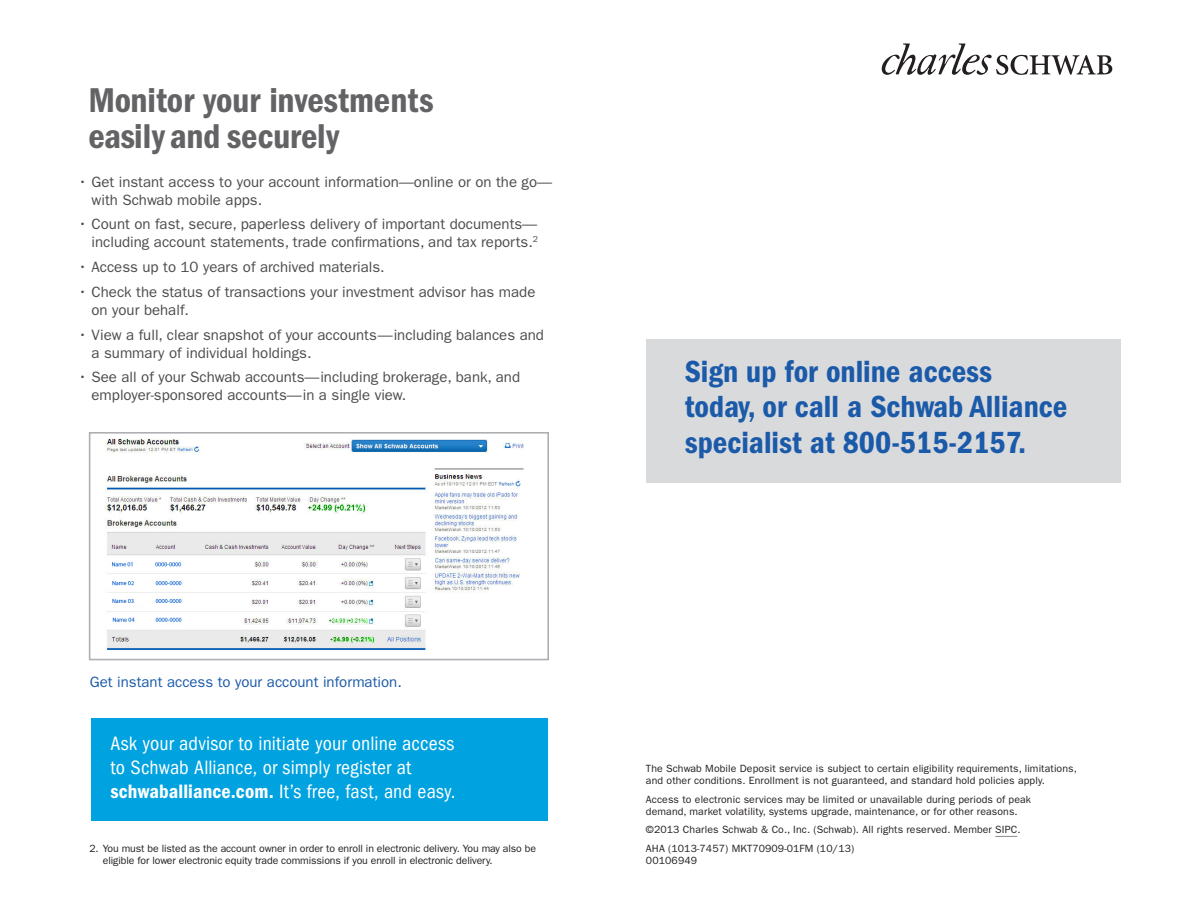
<style>
.page{position:relative;width:1188px;height:918px;background:#fff}
.page>*{position:absolute;margin:0;border:0;box-sizing:border-box;transform-origin:0 0}
.t1{font:35.7px/35.5px "ITC Franklin Gothic Std Dm Cd";color:#636366}
.t2{font:31.65px/35.5px "ITC Franklin Gothic Std Dm Cd";color:#1b5aa9}
.t3{font:condensed 20.1px/23.7px "ITC Franklin Gothic Std";letter-spacing:.01em;color:#fff}
.t4{font:15px/18px "ITC Franklin Gothic Std";color:#4b4c4d}
.t5{font:15px "ITC Franklin Gothic Std";color:#1b5aa9}
.Disclosure{font:10.5px/12px "ITC Franklin Gothic Std";letter-spacing:.01em;color:#231f20}
.Disclosure-2{font:10.5px/12px "ITC Franklin Gothic Std";letter-spacing:-.01em;color:#231f20}
.s1{font-family:"ITC Franklin Gothic Std Dm Cd";font-stretch:normal}
</style>
<div class="page">
<div style="left:91px;top:718px;width:457px;height:103px;background:#00a2df"></div>
<div style="left:646px;top:339px;width:474px;height:144px;background:#d9dadc"></div>
<img style="left:105px;top:438px;width:419px;height:212px">
<div style="left:89px;top:432px;width:460px;height:228px;border:2px solid #aeafb3"></div>
<svg style="left:881px;top:43px;width:231px;height:32px"></svg>
<svg style="left:995px;top:836px;width:22px;height:1px"></svg>
<p class="t1" style="left:88px;top:83px;width:347px">Monitor your investments easily and securely</p>
<p class="t4" style="left:92px;top:173px;width:462px;text-indent:-14px">• Get instant access to your account information—online or on the go— with Schwab mobile apps.</p>
<p class="t4" style="left:78px;top:215px;width:462px;text-align:right">• Count on fast, secure, paperless delivery of important documents— including account statements, trade confirmations, and tax reports.<sup>2</sup></p>
<p class="t4" style="left:78px;top:258px;width:308px">• Access up to 10 years of archived materials.</p>
<p class="t4" style="left:92px;top:283px;width:445px;text-indent:-14px">• Check the status of transactions your investment advisor has made on your behalf.</p>
<p class="t4" style="left:92px;top:326px;width:454px;text-indent:-14px">• View a full, clear snapshot of your accounts—including balances and a summary of individual holdings.</p>
<p class="t4" style="left:92px;top:368px;width:430px;text-indent:-14px">• See all of your Schwab accounts—including brokerage, bank, and employer-sponsored accounts—in a single view.</p>
<p class="t5" style="left:90px;top:673px;width:313px">Get instant access to your account information.</p>
<p class="t3" style="left:110px;top:732px;width:347px">Ask your advisor to initiate your online access to Schwab Alliance, or simply register at <span class="s1">schwaballiance.com.</span> It’s free, fast, and easy.</p>
<p class="Disclosure-2" style="left:103px;top:843px;width:435px;text-indent:-14px">2. You must be listed as the account owner in order to enroll in electronic delivery. You may also be eligible for lower electronic equity trade commissions if you enroll in electronic delivery.</p>
<p class="t2" style="left:685px;top:354px;width:384px">Sign up for online access today, or call a Schwab Alliance specialist at 800-515-2157.</p>
<p class="Disclosure" style="left:646px;top:762px;width:432px">The Schwab Mobile Deposit service is subject to certain eligibility requirements, limitations, and other conditions. Enrollment is not guaranteed, and standard hold policies apply.</p>
<p class="Disclosure" style="left:646px;top:793px;width:387px">Access to electronic services may be limited or unavailable during periods of peak demand, market volatility, systems upgrade, maintenance, or for other reasons.</p>
<p class="Disclosure" style="left:646px;top:824px;width:376px">©2013 Charles Schwab &amp; Co., Inc. (Schwab). All rights reserved. Member SIPC.</p>
<p class="Disclosure" style="left:646px;top:843px;width:210px">AHA (1013-7457) MKT70909-01FM (10/13)</p>
<p class="Disclosure" style="left:646px;top:855px;width:53px">00106949</p>
</div>
